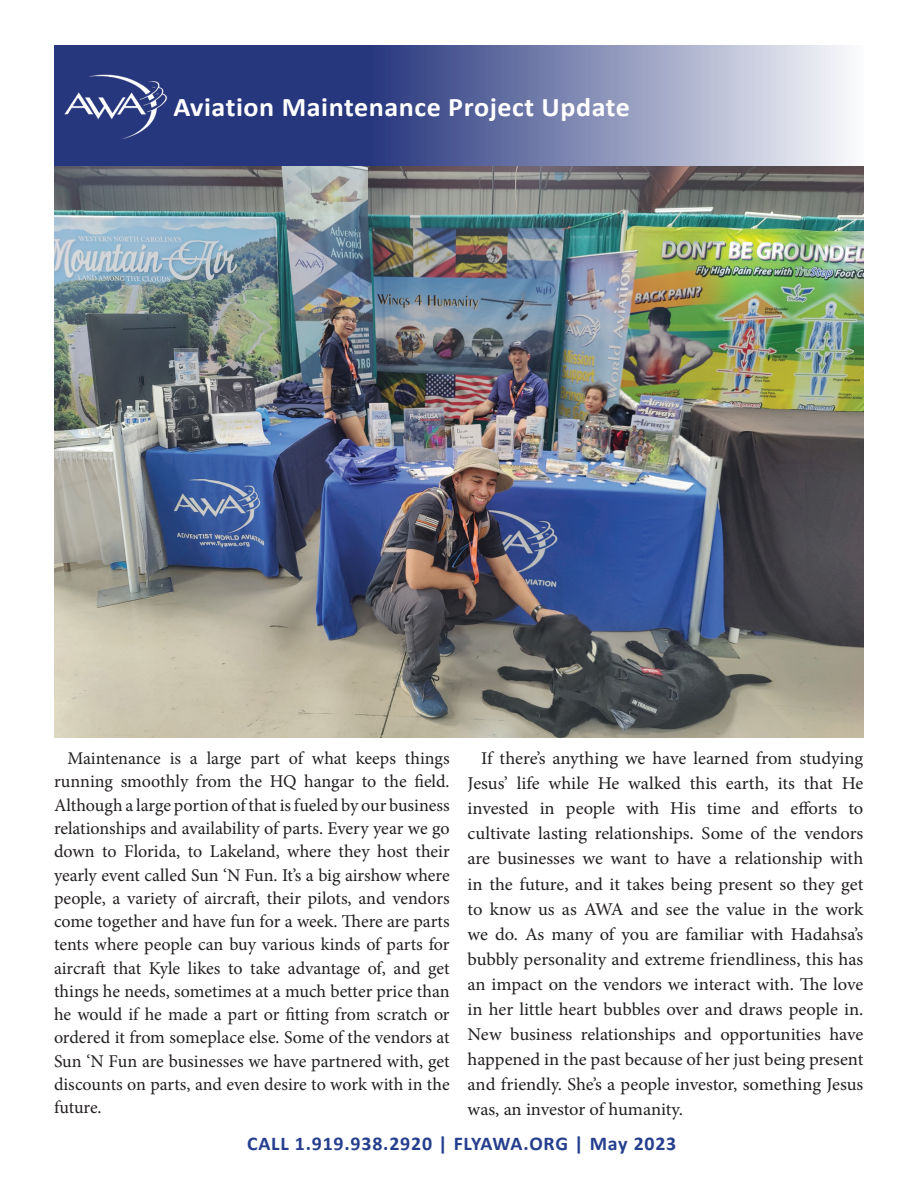
<style>
.page{position:relative;width:918px;height:1188px;background:#fff}
.page>*{position:absolute;margin:0;border:0;box-sizing:border-box;transform-origin:0 0}
.t1{font:700 27px "Calibri";letter-spacing:.02em;color:#fff;scale:1.04 1}
.t2{font:700 19.5px "Calibri";letter-spacing:.04em;color:#253f8e}
.t3{font:18px/23.2px "Minion Pro";letter-spacing:-.005em;color:#231f20;text-align:justify}
</style>
<div class="page">
<svg style="left:54px;top:45px;width:791px;height:121px;background:#6974a5"></svg>
<img style="left:63px;top:70px;width:105px;height:71px">
<img style="left:54px;top:166px;width:809px;height:572px">
<h1 class="t1" style="left:173px;top:88px;width:441px">Aviation Maintenance Project Update</h1>
<p class="t3" style="left:54px;top:747px;width:397px;text-indent:14px">Maintenance is a large part of what keeps things running smoothly from the HQ hangar to the field.<br>Although a large portion of that is fueled by our business relationships and availability of parts. Every year we go down to Florida, to Lakeland, where they host their yearly event called Sun ‘N Fun. It’s a big airshow where people, a variety of aircraft, their pilots, and vendors come together and have fun for a week. There are parts tents where people can buy various kinds of parts for aircraft that Kyle likes to take advantage of, and get things he needs, sometimes at a much better price than he would if he made a part or fitting from scratch or ordered it from someplace else. Some of the vendors at Sun ‘N Fun are businesses we have partnered with, get discounts on parts, and even desire to work with in the future.</p>
<p class="t3" style="left:468px;top:746px;width:397px;line-height:25px;text-indent:13px">If there’s anything we have learned from studying Jesus’ life while He walked this earth, its that He invested in people with His time and efforts to cultivate lasting relationships. Some of the vendors are businesses we want to have a relationship with in the future, and it takes being present so they get to know us as AWA and see the value in the work we do. As many of you are familiar with Hadahsa’s bubbly personality and extreme friendliness, this has an impact on the vendors we interact with. The love in her little heart bubbles over and draws people in.<br>New business relationships and opportunities have happened in the past because of her just being present and friendly. She’s a people investor, something Jesus was, an investor of humanity.</p>
<p class="t2" style="left:247px;top:1130px;width:431px">CALL 1.919.938.2920 | FLYAWA.ORG | May 2023</p>
</div>
